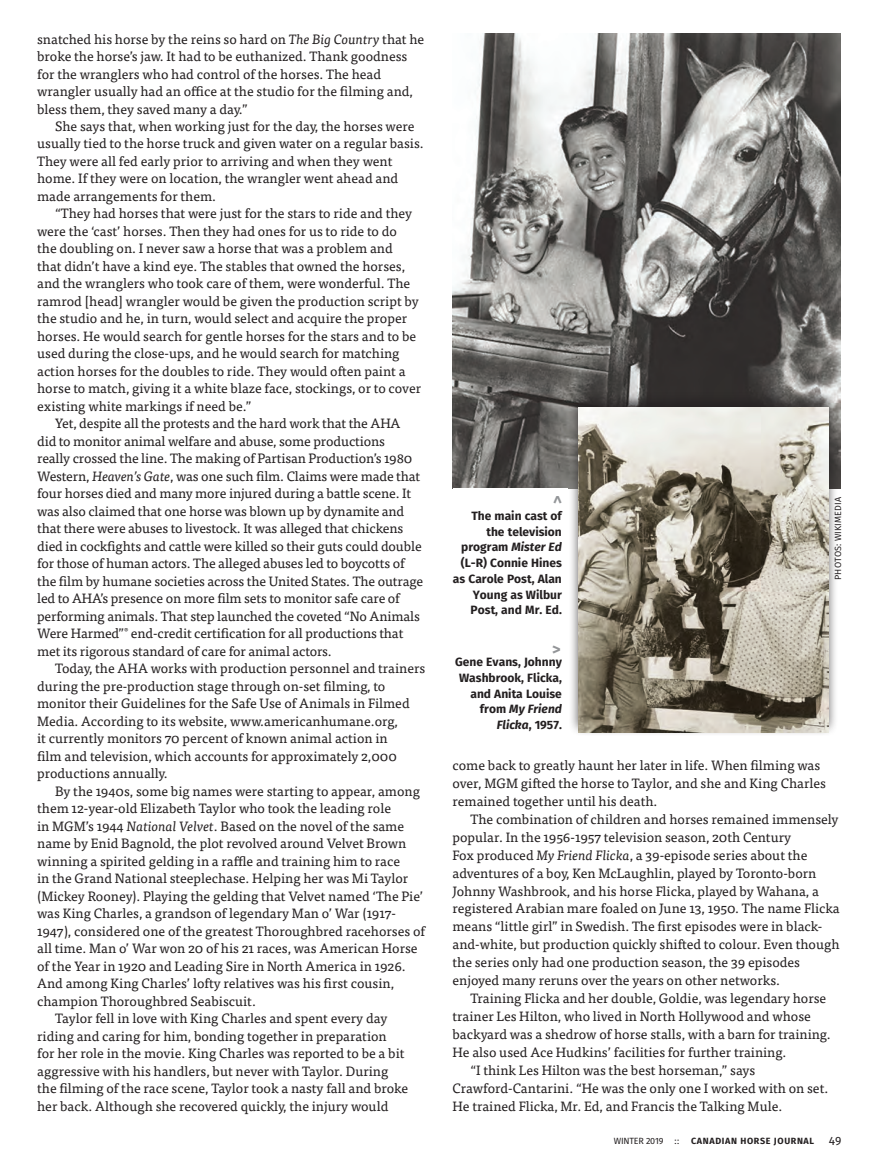
<style>
.page{position:relative;width:878px;height:1175px;background:#fff}
.page>*{position:absolute;margin:0;border:0;box-sizing:border-box;transform-origin:0 0}
.t1{font:700 16.5px "Fira Sans";color:#939598}
.Default{font:13.5px/17.5px "Tisa Pro";color:#231f20}
.t2{font:700 12px/15.8px "Fira Sans";color:#231f20;text-align:right}
.t3{font:12px "Fira Sans";color:#231f20}
.t4{font:700 9px "Fira Sans";letter-spacing:.07em;color:#231f20}
.t5{font:9px "Fira Sans";letter-spacing:.01em;color:#231f20}
.t6{font:9px "Fira Sans";letter-spacing:-.02em;color:#231f20}
.s1{font-style:italic}
</style>
<div class="page">
<img style="left:452px;top:34px;width:388px;height:454px">
<div style="left:567px;top:391px;width:271px;height:346px;background:#231f20;opacity:.75"></div>
<img style="left:578px;top:407px;width:250px;height:326px">
<p class="Default" style="left:37px;top:29px;width:388px">snatched his horse by the reins so hard on <span class="s1">The Big Country</span> that he broke the horse’s jaw. It had to be euthanized. Thank goodness for the wranglers who had control of the horses. The head wrangler usually had an office at the studio for the filming and, bless them, they saved many a day.”</p>
<p class="Default" style="left:37px;top:117px;width:388px;text-indent:18px">She says that, when working just for the day, the horses were usually tied to the horse truck and given water on a regular basis.<br>They were all fed early prior to arriving and when they went home. If they were on location, the wrangler went ahead and made arrangements for them.</p>
<p class="Default" style="left:37px;top:204px;width:385px;text-indent:18px">“They had horses that were just for the stars to ride and they were the ‘cast’ horses. Then they had ones for us to ride to do<br>the doubling on. I never saw a horse that was a problem and<br>that didn’t have a kind eye. The stables that owned the horses, and the wranglers who took care of them, were wonderful. The ramrod [head] wrangler would be given the production script by the studio and he, in turn, would select and acquire the proper horses. He would search for gentle horses for the stars and to be used during the close-ups, and he would search for matching action horses for the doubles to ride. They would often paint a horse to match, giving it a white blaze face, stockings, or to cover existing white markings if need be.”</p>
<p class="Default" style="left:37px;top:414px;width:387px;text-indent:18px">Yet, despite all the protests and the hard work that the AHA<br>did to monitor animal welfare and abuse, some productions<br>really crossed the line. The making of Partisan Production’s 1980<br>Western, <span class="s1">Heaven’s Gate</span>, was one such film. Claims were made that four horses died and many more injured during a battle scene. It was also claimed that one horse was blown up by dynamite and that there were abuses to livestock. It was alleged that chickens died in cockfights and cattle were killed so their guts could double for those of human actors. The alleged abuses led to boycotts of the film by humane societies across the United States. The outrage led to AHA’s presence on more film sets to monitor safe care of performing animals. That step launched the coveted “No Animals Were Harmed”<sup>®</sup> end-credit certification for all productions that met its rigorous standard of care for animal actors.</p>
<p class="Default" style="left:37px;top:659px;width:389px;text-indent:18px">Today, the AHA works with production personnel and trainers during the pre-production stage through on-set filming, to monitor their Guidelines for the Safe Use of Animals in Filmed Media. According to its website, www.americanhumane.org,<br>it currently monitors 70 percent of known animal action in<br>film and television, which accounts for approximately 2,000 productions annually.</p>
<p class="Default" style="left:37px;top:781px;width:389px;text-indent:18px">By the 1940s, some big names were starting to appear, among them 12-year-old Elizabeth Taylor who took the leading role<br>in MGM’s 1944 <span class="s1">National Velvet</span>. Based on the novel of the same name by Enid Bagnold, the plot revolved around Velvet Brown winning a spirited gelding in a raffle and training him to race<br>in the Grand National steeplechase. Helping her was Mi Taylor (Mickey Rooney). Playing the gelding that Velvet named ‘The Pie’ was King Charles, a grandson of legendary Man o’ War (1917- 1947), considered one of the greatest Thoroughbred racehorses of all time. Man o’ War won 20 of his 21 races, was American Horse of the Year in 1920 and Leading Sire in North America in 1926.<br>And among King Charles’ lofty relatives was his first cousin, champion Thoroughbred Seabiscuit.</p>
<p class="Default" style="left:37px;top:1008px;width:372px;text-indent:18px">Taylor fell in love with King Charles and spent every day riding and caring for him, bonding together in preparation<br>for her role in the movie. King Charles was reported to be a bit aggressive with his handlers, but never with Taylor. During the filming of the race scene, Taylor took a nasty fall and broke her back. Although she recovered quickly, the injury would</p>
<p class="t1" style="left:546px;top:504px;width:10px;rotate:-90deg">&gt;</p>
<p class="t2" style="left:453px;top:508px;width:110px">The main cast of the television program <span class="s1">Mister Ed </span>(L-R) Connie Hines as Carole Post, Alan<br>Young as Wilbur<br>Post, and Mr. Ed.</p>
<p class="t1" style="left:552px;top:637px;width:10px">&gt;</p>
<p class="t2" style="left:455px;top:654px;width:108px">Gene Evans, Johnny<br>Washbrook, Flicka, and Anita Louise from <span class="s1">My Friend<br>Flicka</span>, 1957.</p>
<p class="t5" style="left:831px;top:580px;width:85px;rotate:-90deg">PHOTOS: WIKIMEDIA</p>
<p class="Default" style="left:452px;top:755px;width:375px">come back to greatly haunt her later in life. When filming was over, MGM gifted the horse to Taylor, and she and King Charles remained together until his death.</p>
<p class="Default" style="left:452px;top:809px;width:388px;text-indent:18px">The combination of children and horses remained immensely popular. In the 1956-1957 television season, 20th Century<br>Fox produced <span class="s1">My Friend Flicka</span>, a 39-episode series about the adventures of a boy, Ken McLaughlin, played by Toronto-born Johnny Washbrook, and his horse Flicka, played by Wahana, a registered Arabian mare foaled on June 13, 1950. The name Flicka means “little girl” in Swedish. The first episodes were in black&shy;and-white, but production quickly shifted to colour. Even though the series only had one production season, the 39 episodes enjoyed many reruns over the years on other networks.</p>
<p class="Default" style="left:452px;top:988px;width:380px;text-indent:18px">Training Flicka and her double, Goldie, was legendary horse trainer Les Hilton, who lived in North Hollywood and whose backyard was a shedrow of horse stalls, with a barn for training.<br>He also used Ace Hudkins’ facilities for further training.</p>
<p class="Default" style="left:452px;top:1060px;width:377px;text-indent:18px">“I think Les Hilton was the best horseman,” says<br>Crawford-Cantarini. “He was the only one I worked with on set.<br>He trained Flicka, Mr. Ed, and Francis the Talking Mule.</p>
<p class="t6" style="left:613px;top:1134px;width:67px">WINTER 2019 ::</p>
<p class="t4" style="left:691px;top:1134px;width:125px">CANADIAN HORSE JOURNAL</p>
<p class="t3" style="left:828px;top:1132px;width:14px">49</p>
</div>
